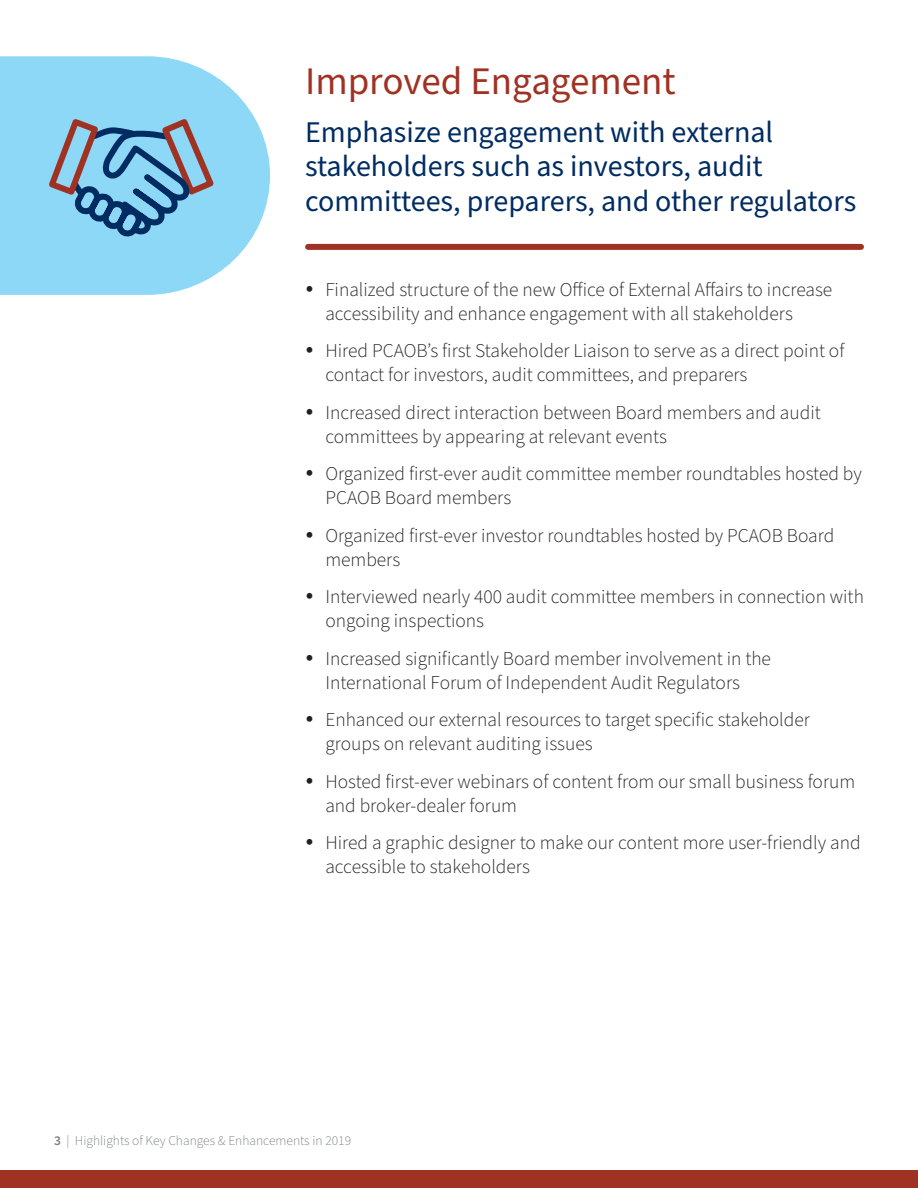
<style>
.page{position:relative;width:918px;height:1188px;background:#fff}
.page>*{position:absolute;margin:0;border:0;box-sizing:border-box;transform-origin:0 0}
.Header_1{font:39px "Source Sans Pro";color:#a03223}
.Header_2{font:30px/34.5px "Source Sans Pro";color:#002c62}
.t1{font:300 19.5px/24px "Source Sans Pro";color:#231f20}
.t2{font:300 13.5px "Source Sans Pro";color:#808285}
.s1{font-weight:600}
</style>
<div class="page">
<div style="left:0;top:1170px;width:918px;height:18px;background:#a03223"></div>
<svg style="left:0;top:56px;width:270px;height:239px;background:#9ddcf8"></svg>
<svg style="left:44px;top:114px;width:174px;height:127px;background:#77abca"></svg>
<div style="left:308px;top:244px;width:553px;height:6px;background:#a03223"></div>
<p class="Header_1" style="left:305px;top:55px;width:372px">Improved Engagement</p>
<p class="Header_2" style="left:305px;top:116px;width:553px">Emphasize engagement with external stakeholders such as investors, audit committees, preparers, and other regulators</p>
<p class="t1" style="left:325px;top:278px;width:508px">Finalized structure of the new Office of External Affairs to increase accessibility and enhance engagement with all stakeholders</p>
<p class="t1" style="left:325px;top:339px;width:521px">Hired PCAOB’s first Stakeholder Liaison to serve as a direct point of contact for investors, audit committees, and preparers</p>
<p class="t1" style="left:325px;top:401px;width:497px">Increased direct interaction between Board members and audit committees by appearing at relevant events</p>
<p class="t1" style="left:325px;top:462px;width:538px">Organized first-ever audit committee member roundtables hosted by<br>PCAOB Board members</p>
<p class="t1" style="left:325px;top:524px;width:510px">Organized first-ever investor roundtables hosted by PCAOB Board members</p>
<p class="t1" style="left:325px;top:585px;width:540px">Interviewed nearly 400 audit committee members in connection with ongoing inspections</p>
<p class="t1" style="left:325px;top:647px;width:447px">Increased significantly Board member involvement in the<br>International Forum of Independent Audit Regulators</p>
<p class="t1" style="left:325px;top:708px;width:486px">Enhanced our external resources to target specific stakeholder groups on relevant auditing issues</p>
<p class="t1" style="left:325px;top:770px;width:531px">Hosted first-ever webinars of content from our small business forum and broker-dealer forum</p>
<p class="t1" style="left:325px;top:831px;width:537px">Hired a graphic designer to make our content more user-friendly and accessible to stakeholders</p>
<p class="t2" style="left:54px;top:1131px;width:299px"><span class="s1">3</span> | Highlights of Key Changes &amp; Enhancements in 2019</p>
</div>
